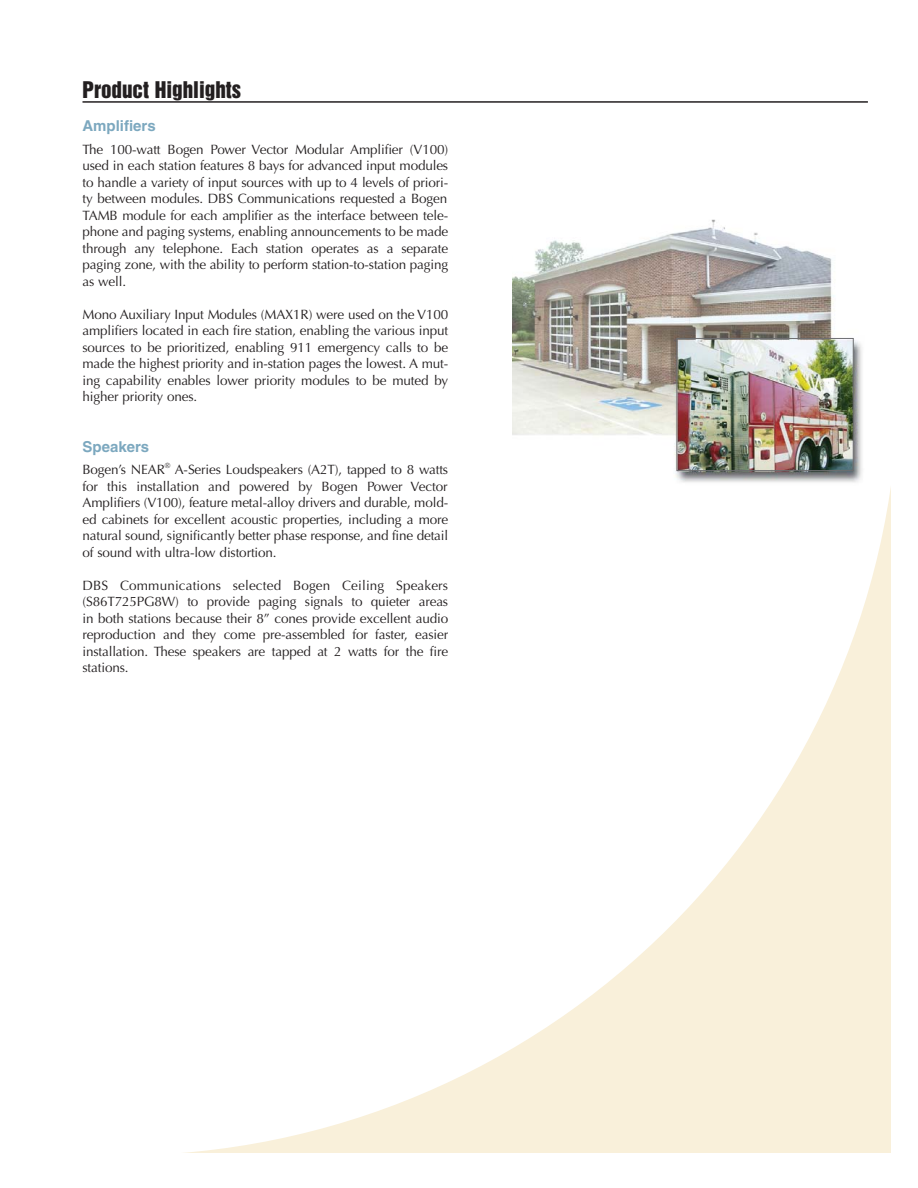
<style>
.page{position:relative;width:918px;height:1188px;background:#fff}
.page>*{position:absolute;margin:0;border:0;box-sizing:border-box;transform-origin:0 0}
.t1{font:21px "Helvetica Inserat";color:#231f20}
.t2{font:700 15px "Helvetica";color:#7ca8bf}
.t3{font:13.5px/16.5px "Optima";letter-spacing:-.01em;color:#231f20;text-align:justify}
</style>
<div class="page">
<svg style="left:184px;top:392px;width:707px;height:761px"></svg>
<hr style="left:890px;top:392px;width:1px;height:38px;background:#fff">
<hr style="left:82px;top:101px;width:786px;height:2px;background:#231f20">
<img style="left:513px;top:219px;width:355px;height:268px">
<div style="left:676px;top:338px;width:178px;height:133px;border:1px solid #6d6e70"></div>
<h1 class="t1" style="left:82px;top:81px;width:160px">Product Highlights</h1>
<p class="t2" style="left:82px;top:120px;width:75px">Amplifiers</p>
<p class="t3" style="left:82px;top:142px;width:367px">The 100-watt Bogen Power Vector Modular Amplifier (V100) used in each station features 8 bays for advanced input modules to handle a variety of input sources with up to 4 levels of priori&shy;ty between modules. DBS Communications requested a Bogen TAMB module for each amplifier as the interface between tele&shy;phone and paging systems, enabling announcements to be made through any telephone. Each station operates as a separate paging zone, with the ability to perform station-to-station paging as well.</p>
<p class="t3" style="left:82px;top:307px;width:367px">Mono Auxiliary Input Modules (MAX1R) were used on the V100 amplifiers located in each fire station, enabling the various input sources to be prioritized, enabling 911 emergency calls to be made the highest priority and in-station pages the lowest. A mut&shy;ing capability enables lower priority modules to be muted by higher priority ones.</p>
<p class="t2" style="left:82px;top:441px;width:68px">Speakers</p>
<p class="t3" style="left:82px;top:463px;width:367px">Bogen’s NEAR<sup>®</sup> A-Series Loudspeakers (A2T), tapped to 8 watts for this installation and powered by Bogen Power Vector Amplifiers (V100), feature metal-alloy drivers and durable, mold&shy;ed cabinets for excellent acoustic properties, including a more natural sound, significantly better phase response, and fine detail of sound with ultra-low distortion.</p>
<p class="t3" style="left:83px;top:578px;width:367px">DBS Communications selected Bogen Ceiling Speakers (S86T725PG8W) to provide paging signals to quieter areas in both stations because their 8” cones provide excellent audio reproduction and they come pre-assembled for faster, easier installation. These speakers are tapped at 2 watts for the fire stations.</p>
</div>
